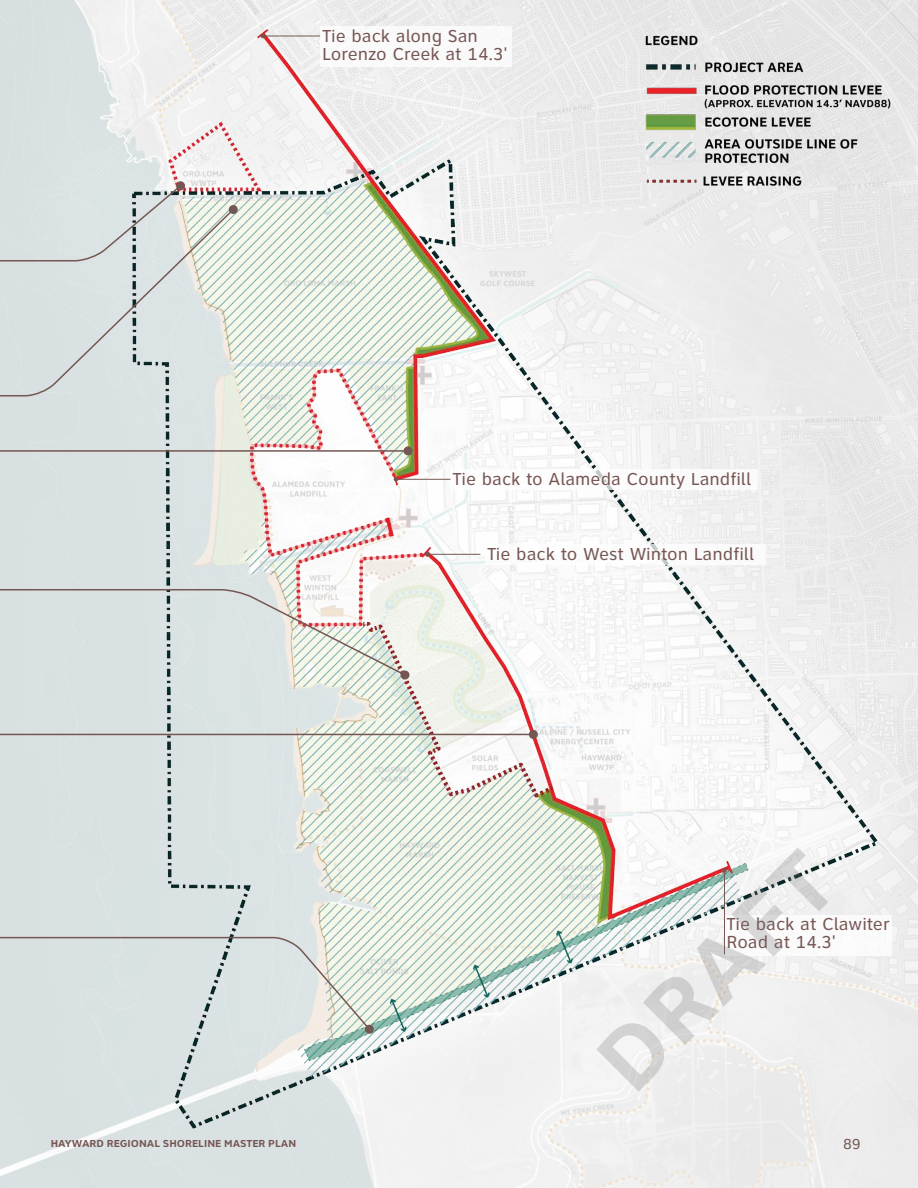
<style>
.page{position:relative;width:918px;height:1188px;background:#fff}
.page>*{position:absolute;margin:0;border:0;box-sizing:border-box;transform-origin:0 0}
.t1{font:700 90px "Clearview Text";color:#6e6e6e}
.Paragraph_Style_1{font:18px/18px "Clearview Text";color:#765653}
.t2{font:15px "Clearview Text";color:#745753}
.t3{font:700 10.5px "Clearview Text";color:#765653}
</style>
<div class="page">
<img style="left:0;top:0;width:918px;height:1188px">
<img style="left:637px;top:26px;width:254px;height:171px">
<div style="left:485px;top:544px;width:281px;height:20px;background:#fff"></div>
<div style="left:724px;top:915px;width:168px;height:40px;background:#fff"></div>
<div style="left:450px;top:469px;width:308px;height:20px;background:#fff"></div>
<div style="left:320px;top:26px;width:192px;height:41px;background:#fff"></div>
<svg style="left:0;top:588px;width:407px;height:89px;background:#dbdfde"></svg>
<svg style="left:400px;top:670px;width:10px;height:10px"></svg>
<svg style="left:0;top:936px;width:371px;height:95px;background:#d8dfde"></svg>
<div style="left:365px;top:1025px;width:9px;height:9px;background:#745753;border-radius:50%"></div>
<svg style="left:0;top:184px;width:183px;height:23px;background:#d4dcdc"></svg>
<div style="left:176px;top:181px;width:9px;height:9px;background:#745753;border-radius:50%"></div>
<svg style="left:0;top:207px;width:235px;height:190px;background:#d7dfde"></svg>
<div style="left:229px;top:205px;width:9px;height:9px;background:#745753;border-radius:50%"></div>
<hr style="left:0;top:450px;width:408px;height:2px;background:#745753">
<div style="left:404px;top:446px;width:9px;height:9px;background:#745753;border-radius:50%"></div>
<hr style="left:0;top:734px;width:533px;height:1px;background:#745753">
<div style="left:529px;top:730px;width:9px;height:9px;background:#745753;border-radius:50%"></div>
<hr style="left:263px;top:36px;width:57px;height:1px;background:#745753">
<svg style="left:261px;top:34px;width:4px;height:4px"></svg>
<hr style="left:396px;top:479px;width:54px;height:1px;background:#745753">
<svg style="left:394px;top:477px;width:4px;height:5px"></svg>
<hr style="left:428px;top:554px;width:52px;height:1px;background:#745753">
<svg style="left:425px;top:552px;width:5px;height:5px"></svg>
<hr style="left:724px;top:871px;width:1px;height:83px;background:#745753">
<svg style="left:722px;top:868px;width:5px;height:5px"></svg>
<p class="Paragraph_Style_1" style="left:322px;top:27px;width:187px">Tie back along San<br>Lorenzo Creek at 14.3'</p>
<p class="Paragraph_Style_1" style="left:453px;top:470px;width:300px">Tie back to Alameda County Landfill</p>
<p class="Paragraph_Style_1" style="left:487px;top:545px;width:269px">Tie back to West Winton Landfill</p>
<h1 class="t1" style="left:575px;top:1039px;width:296px;rotate:-45deg">DRAFT</h1>
<p class="Paragraph_Style_1" style="left:727px;top:915px;width:165px">Tie back at Clawiter<br>Road at 14.3'</p>
<p class="t3" style="left:51px;top:1137px;width:247px">HAYWARD REGIONAL SHORELINE MASTER PLAN</p>
<p class="t2" style="left:843px;top:1136px;width:19px">89</p>
</div>
